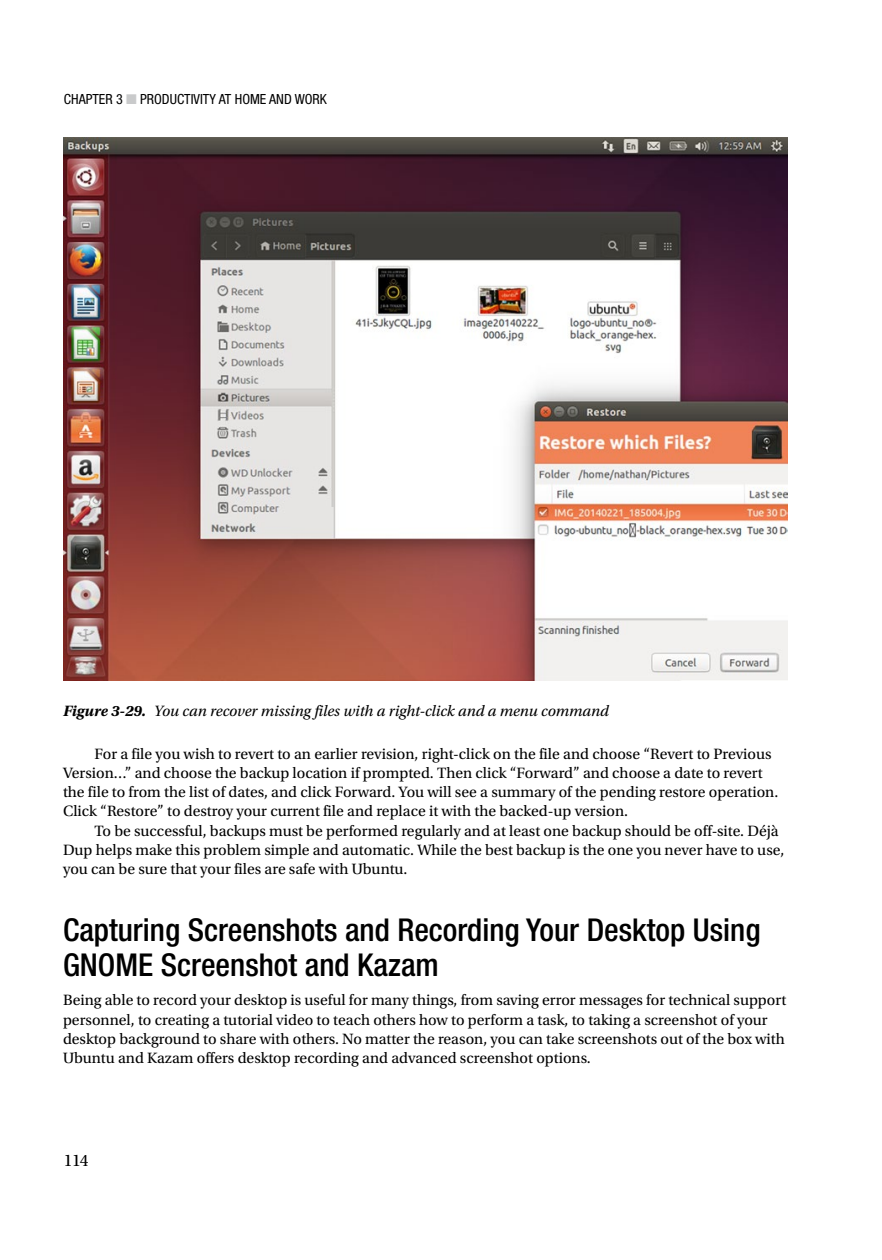
<style>
.page{position:relative;width:882px;height:1260px;background:#fff}
.page>*{position:absolute;margin:0;border:0;box-sizing:border-box;transform-origin:0 0}
.t1{font:500 condensed 31.5px/35px "Helvetica Neue";color:#000}
.t2{font:17.5px "Utopia Std";color:#000}
.t3{font:15.75px/19.2px "Utopia Std";color:#000}
.t4{font:italic 15.75px "Utopia Std";color:#000}
.t5{font:condensed 14px "Helvetica Neue";color:#000}
.s1{color:#c9cacb}
.s2{font-weight:700}
</style>
<div class="page">
<img style="left:63px;top:137px;width:724px;height:544px">
<p class="t5" style="left:64px;top:91px;width:264px">CHAPTER 3 <span class="s1">■</span> PRODUCTIVITY AT HOME AND WORK</p>
<p class="t4" style="left:63px;top:702px;width:547px"><span class="s2">Figure 3-29.</span> You can recover missing files with a right-click and a menu command</p>
<p class="t3" style="left:63px;top:744px;width:717px;text-indent:32px">For a file you wish to revert to an earlier revision, right-click on the file and choose “Revert to Previous Version…” and choose the backup location if prompted. Then click “Forward” and choose a date to revert the file to from the list of dates, and click Forward. You will see a summary of the pending restore operation.<br>Click “Restore” to destroy your current file and replace it with the backed-up version.</p>
<p class="t3" style="left:63px;top:821px;width:723px;text-indent:32px">To be successful, backups must be performed regularly and at least one backup should be off-site. Déjà<br>Dup helps make this problem simple and automatic. While the best backup is the one you never have to use, you can be sure that your files are safe with Ubuntu.</p>
<h1 class="t1" style="left:63px;top:912px;width:699px">Capturing Screenshots and Recording Your Desktop Using<br>GNOME Screenshot and Kazam</h1>
<p class="t3" style="left:63px;top:991px;width:725px">Being able to record your desktop is useful for many things, from saving error messages for technical support personnel, to creating a tutorial video to teach others how to perform a task, to taking a screenshot of your desktop background to share with others. No matter the reason, you can take screenshots out of the box with Ubuntu and Kazam offers desktop recording and advanced screenshot options.</p>
<p class="t2" style="left:64px;top:1150px;width:26px">114</p>
</div>
